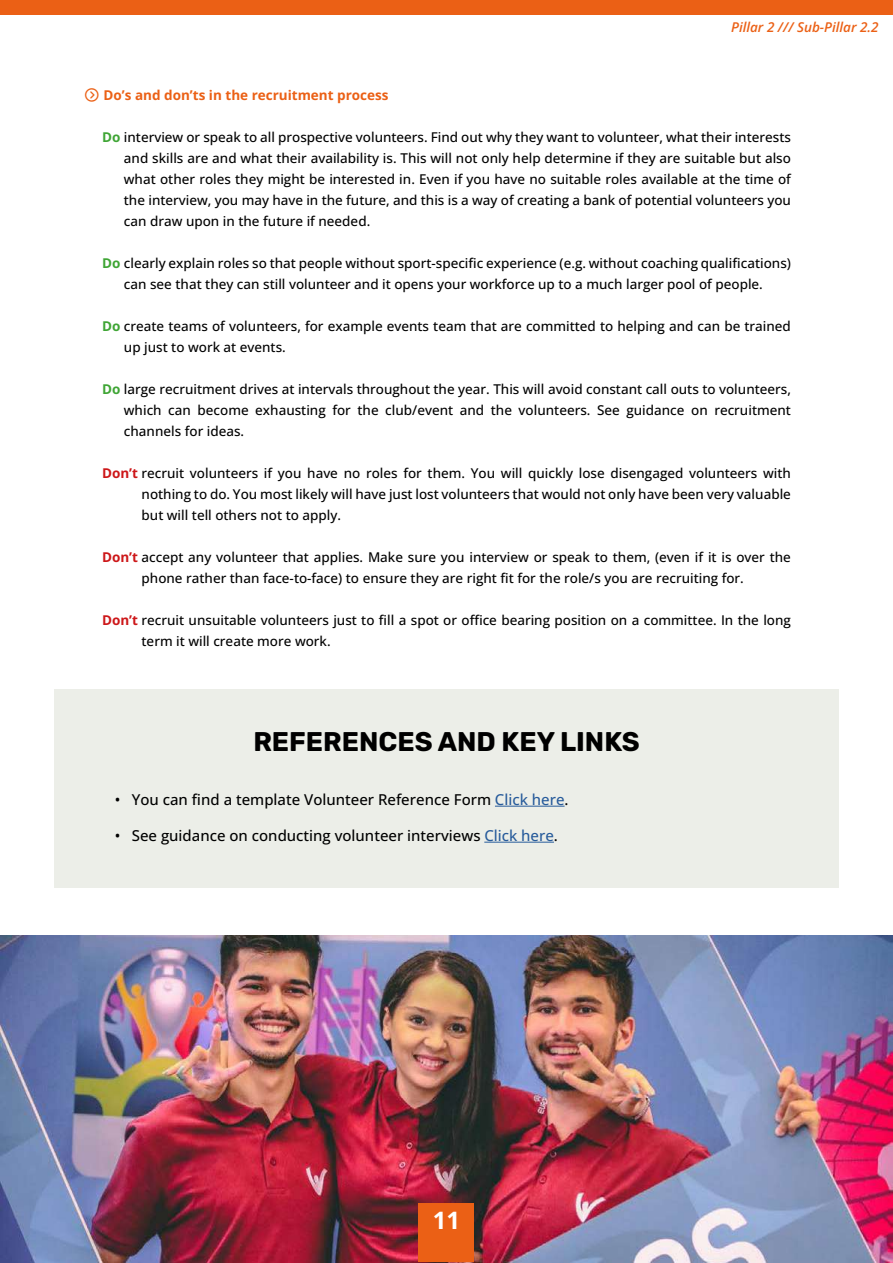
<style>
.page{position:relative;width:893px;height:1263px;background:#fff}
.page>*{position:absolute;margin:0;border:0;box-sizing:border-box;transform-origin:0 0}
.t1{font:700 27px "Rubik";color:#000}
.t2{font:700 24px "Open Sans";color:#fff}
.t3{font:500 15px "Open Sans";color:#000}
.t4{font:500 13.5px/21px "Open Sans";color:#000;text-align:justify}
.t5{font:700 13.5px "Open Sans";color:#eb6015}
.t6{font:italic 600 13.5px "Open Sans";color:#eb6015}
.s1{font-weight:700;color:#3fa535}
.s2{font-weight:700;color:#cd1719}
.s3{color:#275b9b}
</style>
<div class="page">
<div style="left:54px;top:689px;width:785px;height:198px;background:#eceee8"></div>
<hr style="left:495px;top:806px;width:70px;height:1px;background:#275b9b">
<hr style="left:484px;top:842px;width:70px;height:1px;background:#275b9b">
<img style="left:0;top:935px;width:893px;height:328px">
<div style="left:419px;top:1203px;width:55px;height:59px;background:#eb6015"></div>
<div style="left:0;top:0;width:893px;height:14px;background:#eb6015"></div>
<p class="t6" style="left:731px;top:18px;width:149px">Pillar 2 /// Sub-Pillar 2.2</p>
<p class="t5" style="left:104px;top:86px;width:286px">Do’s and don’ts in the recruitment process</p>
<p class="t4" style="left:124px;top:127px;width:668px;text-indent:-22px"><span class="s1">Do</span> interview or speak to all prospective volunteers. Find out why they want to volunteer, what their interests and skills are and what their availability is. This will not only help determine if they are suitable but also what other roles they might be interested in. Even if you have no suitable roles available at the time of the interview, you may have in the future, and this is a way of creating a bank of potential volunteers you can draw upon in the future if needed.</p>
<p class="t4" style="left:102px;top:253px;width:690px;text-align:center"><span class="s1">Do</span> clearly explain roles so that people without sport-specific experience (e.g. without coaching qualifications) can see that they can still volunteer and it opens your workforce up to a much larger pool of people.</p>
<p class="t4" style="left:124px;top:316px;width:668px;text-indent:-22px"><span class="s1">Do</span> create teams of volunteers, for example events team that are committed to helping and can be trained up just to work at events.</p>
<p class="t4" style="left:124px;top:379px;width:669px;text-indent:-22px"><span class="s1">Do</span> large recruitment drives at intervals throughout the year. This will avoid constant call outs to volunteers, which can become exhausting for the club/event and the volunteers. See guidance on recruitment channels for ideas.</p>
<p class="t4" style="left:142px;top:463px;width:651px;text-indent:-40px"><span class="s2">Don’t</span> recruit volunteers if you have no roles for them. You will quickly lose disengaged volunteers with nothing to do. You most likely will have just lost volunteers that would not only have been very valuable but will tell others not to apply.</p>
<p class="t4" style="left:102px;top:547px;width:690px;text-align:center"><span class="s2">Don’t</span> accept any volunteer that applies. Make sure you interview or speak to them, (even if it is over the phone rather than face-to-face) to ensure they are right fit for the role/s you are recruiting for.</p>
<p class="t4" style="left:142px;top:610px;width:651px;text-indent:-40px"><span class="s2">Don’t</span> recruit unsuitable volunteers just to fill a spot or office bearing position on a committee. In the long term it will create more work.</p>
<h1 class="t1" style="left:253px;top:727px;width:388px">REFERENCES AND KEY LINKS</h1>
<p class="t3" style="left:115px;top:790px;width:455px">• You can find a template Volunteer Reference Form <span class="s3">Click here</span>.</p>
<p class="t3" style="left:115px;top:826px;width:445px">• See guidance on conducting volunteer interviews <span class="s3">Click here</span>.</p>
<h2 class="t2" style="left:433px;top:1204px;width:29px">11</h2>
</div>
